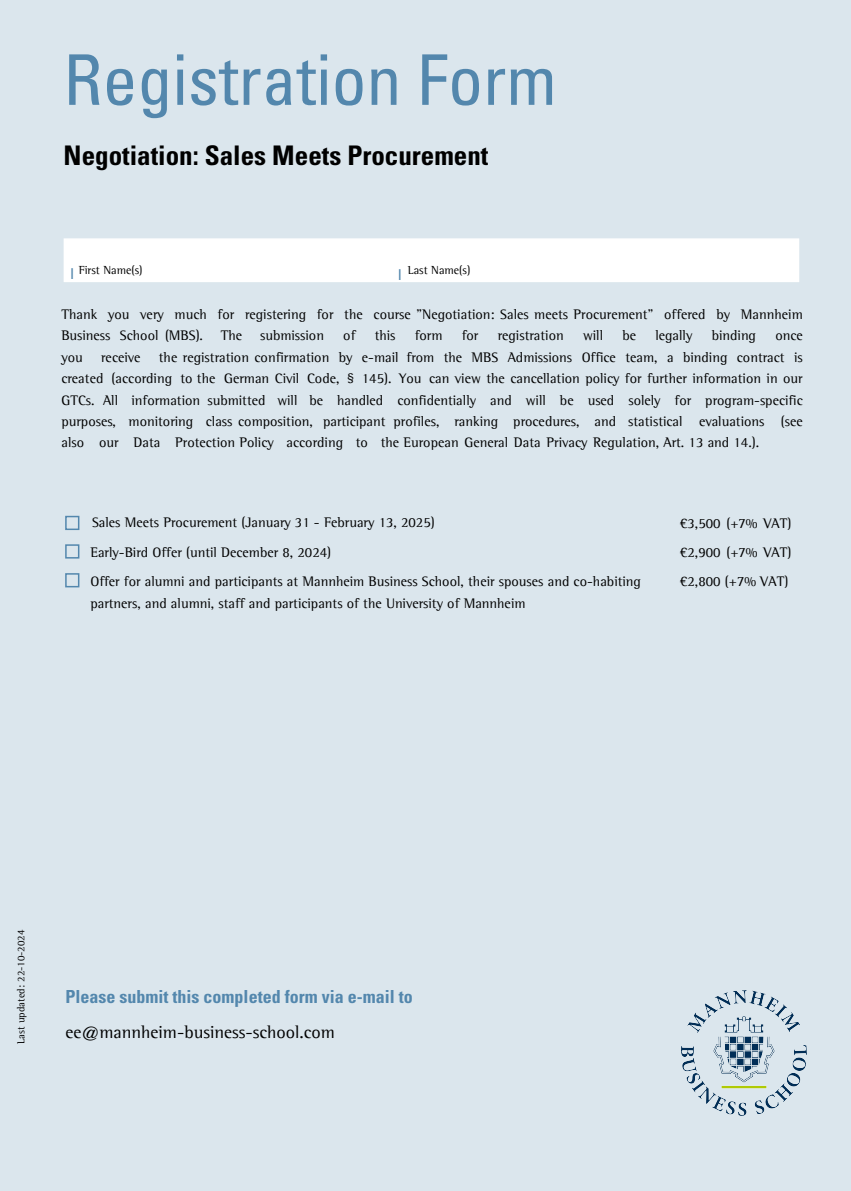
<style>
.page{position:relative;width:851px;height:1191px;background:#fff}
.page>*{position:absolute;margin:0;border:0;box-sizing:border-box;transform-origin:0 0}
.t1{font:condensed 69.9px "Univers LT Std";color:#5387ad}
.t2{font:700 condensed 27px "Univers LT Std";color:#000}
.t3{font:700 condensed 18px "Univers LT Std";color:#5387ad}
.t4{font:18px "Agfa Rotis Semi Serif";color:#000}
.t5{font:condensed 15px "Univers LT Std";color:#5387ad}
.t6{font:14.25px/21.3px "Agfa Rotis Semi Serif";color:#000}
.t7{font:12px "Agfa Rotis Semi Serif";color:#000}
.t8{font:10.5px "Agfa Rotis Semi Serif";color:#000}
</style>
<div class="page">
<div style="left:0;top:0;width:850px;height:1191px;background:#dbe6ed"></div>
<div style="left:64px;top:238px;width:735px;height:44px;background:#fff;border:2px solid #fff"></div>
<div style="left:65px;top:544px;width:14px;height:14px;border:2px solid #5387ad"></div>
<div style="left:65px;top:573px;width:14px;height:14px;border:2px solid #5387ad"></div>
<div style="left:65px;top:516px;width:14px;height:14px;border:2px solid #5387ad"></div>
<img style="left:681px;top:990px;width:125px;height:125px">
<h1 class="t1" style="left:64px;top:36px;width:494px">Registration Form</h1>
<h2 class="t2" style="left:64px;top:138px;width:426px">Negotiation: Sales Meets Procurement</h2>
<p class="t7" style="left:79px;top:263px;width:65px">First Name(s)</p>
<p class="t7" style="left:408px;top:263px;width:64px">Last Name(s)</p>
<p class="t5" style="left:70px;top:264px;width:6px">I</p>
<p class="t5" style="left:398px;top:265px;width:6px">I</p>
<p class="t6" style="left:61px;top:303px;width:742px">Thank you very much for registering for the course "Negotiation: Sales meets Procurement" offered by Mannheim<br>Business School (MBS). The submission</p>
<p class="t6" style="left:343px;top:325px;width:14px">of</p>
<p class="t6" style="left:374px;top:325px;width:22px">this</p>
<p class="t6" style="left:415px;top:325px;width:29px">form</p>
<p class="t6" style="left:461px;top:325px;width:18px">for</p>
<p class="t6" style="left:497px;top:325px;width:67px">registration</p>
<p class="t6" style="left:583px;top:325px;width:22px">will</p>
<p class="t6" style="left:622px;top:325px;width:15px">be</p>
<p class="t6" style="left:655px;top:325px;width:38px">legally</p>
<p class="t6" style="left:711px;top:325px;width:46px">binding</p>
<p class="t6" style="left:775px;top:325px;width:29px">once</p>
<p class="t6" style="left:61px;top:346px;width:742px;text-align:justify;text-indent:97px">the registration confirmation by e-mail from the MBS Admissions Office team, a binding contract is created (according to the German Civil Code, § 145). You can view the cancellation policy for further information in our GTCs. All information submitted will be handled confidentially and will be used solely for program-specific purposes, monitoring class composition, participant profiles, ranking procedures, and statistical evaluations (see also our Data Protection Policy according to the European General Data Privacy Regulation, Art. 13 and 14.).</p>
<p class="t6" style="left:61px;top:346px;width:23px">you</p>
<p class="t6" style="left:101px;top:346px;width:41px">receive</p>
<p class="t6" style="left:90px;top:507px;width:552px;line-height:29.8px">Sales Meets Procurement (January 31 - February 13, 2025)<br>Early-Bird Offer (until December 8, 2024)<br>Offer for alumni and participants at Mannheim Business School, their spouses and co-habiting</p>
<p class="t6" style="left:90px;top:593px;width:436px">partners, and alumni, staff and participants of the University of Mannheim</p>
<p class="t6" style="left:679px;top:509px;width:113px;line-height:29.1px;text-align:justify">¤3,500 (+7% VAT) ¤2,900 (+7% VAT) ¤2,800 (+7% VAT)</p>
<p class="t8" style="left:15px;top:1043px;width:115px;rotate:-90deg">Last updated: 22-10-2024</p>
<p class="t3" style="left:66px;top:985px;width:348px">Please submit this completed form via e-mail to</p>
<p class="t4" style="left:66px;top:1022px;width:271px">ee@mannheim-business-school.com</p>
</div>
